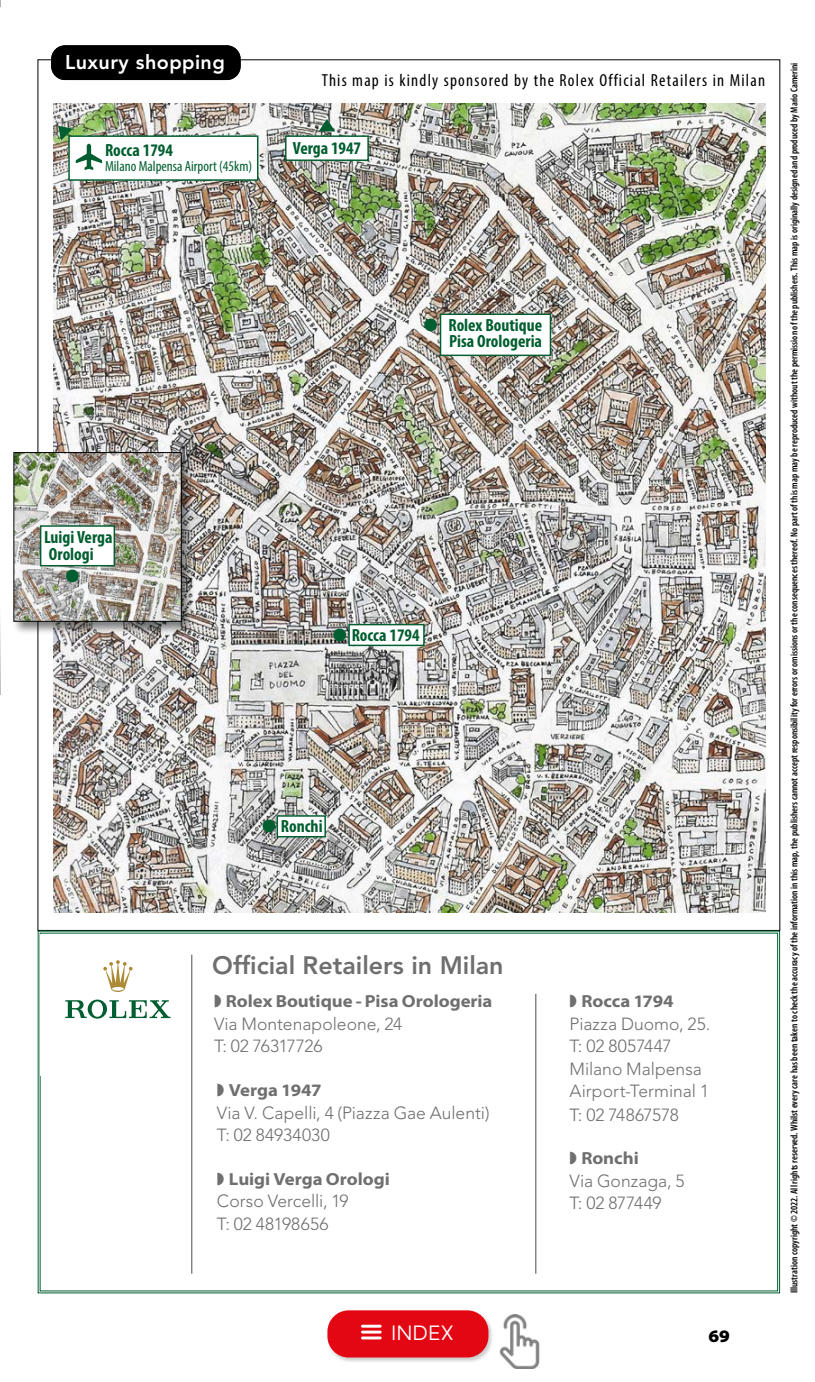
<style>
.page{position:relative;width:815px;height:1382px;background:#fff}
.page>*{position:absolute;margin:0;border:0;box-sizing:border-box;transform-origin:0 0}
.t1{font:800 25px "Avenir LT Std";color:#706f6f}
.t2{font:300 25px "Grold";color:#fff}
.t3{font:800 19.75px "Avenir LT Std";letter-spacing:.02em;color:#fff}
.t4{font:700 condensed 17.75px/16.2px "Myriad Pro";color:#005e30;text-align:right}
.t5{font:17.75px "Zapf Dingbats ITC";color:#005e30}
.t6{font:300 17.5px/22.5px "Avenir LT Std";color:#706f6f}
.t7{font:700 semi-expanded 17.5px "Myriad Pro";letter-spacing:-.005em;color:#706f6f}
.t8{font:condensed 17.5px "Myriad Pro";letter-spacing:.07em;color:#000}
.t9{font:900 semi-expanded 17.5px "Myriad Pro";color:#000}
.t10{font:condensed 14.75px "Myriad Pro";color:#005e30}
.t11{font:600 condensed 10px "Myriad Pro";color:#000}
</style>
<div class="page">
<img style="left:54px;top:104px;width:712px;height:808px">
<div style="left:51px;top:45px;width:190px;height:35px;background:#000;border-radius:14px"></div>
<div style="left:440px;top:314px;width:111px;height:42px;background:#fff;border:1px solid #005e30"></div>
<div style="left:68px;top:135px;width:190px;height:46px;background:#fff;border:1px solid #005e30"></div>
<div style="left:12px;top:450px;width:184px;height:185px;background:#000;opacity:.5"></div>
<img style="left:15px;top:454px;width:165px;height:166px">
<div style="left:13px;top:452px;width:169px;height:170px;border:1px solid #000"></div>
<div style="left:40px;top:525px;width:75px;height:41px;background:#fff;border:1px solid #005e30"></div>
<div style="left:277px;top:815px;width:49px;height:22px;background:#fff;border:1px solid #005e30"></div>
<svg style="left:37px;top:930px;width:744px;height:364px"></svg>
<div style="left:41px;top:934px;width:736px;height:141px;background:#fff"></div>
<hr style="left:535px;top:994px;width:1px;height:280px;background:#706f6f">
<hr style="left:191px;top:955px;width:1px;height:319px;background:#706f6f">
<svg style="left:103px;top:960px;width:30px;height:32px"></svg>
<svg style="left:65px;top:1000px;width:106px;height:19px"></svg>
<div style="left:285px;top:135px;width:84px;height:26px;background:#fff;border:1px solid #005e30"></div>
<svg style="left:319px;top:119px;width:16px;height:12px"></svg>
<div style="left:348px;top:624px;width:77px;height:22px;background:#fff;border:1px solid #005e30"></div>
<svg style="left:58px;top:126px;width:44px;height:44px"></svg>
<img style="left:499px;top:1314px;width:41px;height:54px">
<div style="left:327px;top:1310px;width:167px;height:53px;background:#000;opacity:.2"></div>
<div style="left:327px;top:1310px;width:161px;height:47px;background:#e30613;border-radius:21px"></div>
<hr style="left:361px;top:1325px;width:21px;height:3px;background:#fff">
<hr style="left:361px;top:1331px;width:21px;height:2px;background:#fff">
<hr style="left:361px;top:1336px;width:21px;height:3px;background:#fff">
<hr style="left:0;top:518px;width:1px;height:176px;background:#b3b2b2">
<h2 class="t3" style="left:65px;top:51px;width:161px">Luxury shopping</h2>
<h3 class="t4" style="left:105px;top:141px;width:69px">Rocca 1794</h3>
<h3 class="t10" style="left:105px;top:157px;width:149px">Milano Malpensa Airport (45km)</h3>
<h3 class="t8" style="left:322px;top:70px;width:445px">This map is kindly sponsored by the Rolex Official Retailers in Milan</h3>
<h3 class="t4" style="left:293px;top:139px;width:70px">Verga 1947</h3>
<h3 class="t4" style="left:424px;top:317px;width:120px">● Rolex Boutique<br>Pisa Orologeria</h3>
<h3 class="t4" style="left:44px;top:529px;width:70px;text-align:left">Luigi Verga<br>Orologi</h3>
<h3 class="t5" style="left:65px;top:568px;width:15px">●</h3>
<h3 class="t4" style="left:333px;top:626px;width:88px">● Rocca 1794</h3>
<h3 class="t4" style="left:262px;top:818px;width:62px">● Ronchi</h3>
<h1 class="t1" style="left:212px;top:950px;width:293px">Official Retailers in Milan</h1>
<h3 class="t7" style="left:214px;top:991px;width:280px">◗ Rolex Boutique - Pisa Orologeria</h3>
<h3 class="t6" style="left:214px;top:1012px;width:190px">Via Montenapoleone, 24<br>T: 02 76317726</h3>
<h3 class="t7" style="left:217px;top:1080px;width:106px">◗ Verga 1947</h3>
<h3 class="t6" style="left:217px;top:1101px;width:274px">Via V. Capelli, 4 (Piazza Gae Aulenti)<br>T: 02 84934030</h3>
<h3 class="t7" style="left:217px;top:1169px;width:174px">◗ Luigi Verga Orologi</h3>
<h3 class="t6" style="left:217px;top:1190px;width:133px">Corso Vercelli, 19<br>T: 02 48198656</h3>
<h1 class="t2" style="left:391px;top:1318px;width:64px">INDEX</h1>
<h3 class="t7" style="left:570px;top:991px;width:106px">◗ Rocca 1794</h3>
<h3 class="t6" style="left:570px;top:1012px;width:142px">Piazza Duomo, 25.<br>T: 02 8057447<br>Milano Malpensa<br>Airport-Terminal 1<br>T: 02 74867578</h3>
<h3 class="t7" style="left:570px;top:1149px;width:71px">◗ Ronchi</h3>
<h3 class="t6" style="left:570px;top:1170px;width:117px">Via Gonzaga, 5<br>T: 02 877449</h3>
<h3 class="t9" style="left:708px;top:1326px;width:23px">69</h3>
<p class="t11" style="left:788px;top:1293px;width:1232px;rotate:-90deg">Illustration copyright © 2022. All rights reserved. Whilst every care has been taken to check the accuracy of the information in this map, the publishers cannot accept responsibility for errors or omissions or the consequences thereof. No part of this map may be reproduced without the permission of the publishers. This map is originally designed and produced by Mario Camerini</p>
</div>
